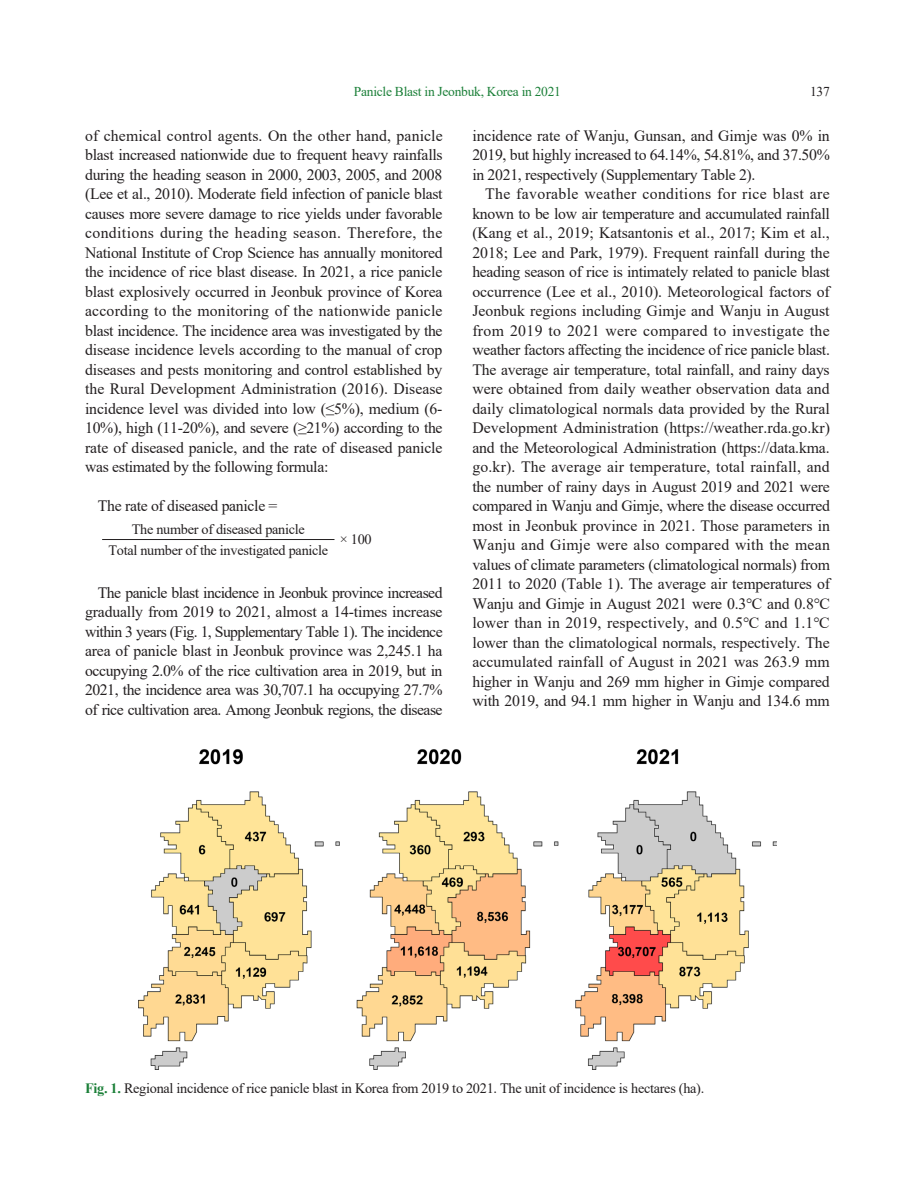
<style>
.page{position:relative;width:915px;height:1191px;background:#fff}
.page>*{position:absolute;margin:0;border:0;box-sizing:border-box;transform-origin:0 0}
.본문{font:15.75px/19.5px "Times New Roman";letter-spacing:-.02em;color:#231f20;text-align:justify}
.본문-1{font:15.75px/19.5px "Times New Roman";letter-spacing:-.02em;color:#231f20;text-align:justify}
.그림표설명{font:14.25px "Times New Roman";letter-spacing:-.02em;color:#231f20}
.표내용{font:14.25px "Times New Roman";letter-spacing:-.02em;color:#231f20}
.t1{font:13.5px "Times New Roman";letter-spacing:-.02em;color:#1c8039}
.t2{font:13.5px "Times New Roman";color:#231f20}
.s1{font-weight:700;color:#1c8039}
</style>
<div class="page">
<hr style="left:102px;top:539px;width:232px;height:1px;background:#231f20">
<img style="left:138px;top:749px;width:638px;height:320px">
<p class="t1" style="left:354px;top:82px;width:208px">Panicle Blast in Jeonbuk, Korea in 2021</p>
<p class="t2" style="left:809px;top:82px;width:21px">137</p>
<p class="본문-1" style="left:85px;top:125px;width:359px">of chemical control agents. On the other hand, panicle blast increased nationwide due to frequent heavy rainfalls during the heading season in 2000, 2003, 2005, and 2008 (Lee et al., 2010). Moderate field infection of panicle blast causes more severe damage to rice yields under favorable conditions during the heading season. Therefore, the National Institute of Crop Science has annually monitored the incidence of rice blast disease. In 2021, a rice panicle blast explosively occurred in Jeonbuk province of Korea according to the monitoring of the nationwide panicle blast incidence. The incidence area was investigated by the disease incidence levels according to the manual of crop diseases and pests monitoring and control established by the Rural Development Administration (2016). Disease incidence level was divided into low (≤5%), medium (6- 10%), high (11-20%), and severe (≥21%) according to the rate of diseased panicle, and the rate of diseased panicle was estimated by the following formula:</p>
<p class="본문" style="left:98px;top:496px;width:181px">The rate of diseased panicle =</p>
<p class="표내용" style="left:132px;top:519px;width:174px">The number of diseased panicle</p>
<p class="표내용" style="left:340px;top:529px;width:33px">× 100</p>
<p class="표내용" style="left:108px;top:540px;width:221px">Total number of the investigated panicle</p>
<p class="본문" style="left:85px;top:582px;width:359px;text-indent:13px">The panicle blast incidence in Jeonbuk province increased gradually from 2019 to 2021, almost a 14-times increase within 3 years (Fig. 1, Supplementary Table 1). The incidence area of panicle blast in Jeonbuk province was 2,245.1 ha occupying 2.0% of the rice cultivation area in 2019, but in 2021, the incidence area was 30,707.1 ha occupying 27.7% of rice cultivation area. Among Jeonbuk regions, the disease</p>
<p class="본문" style="left:472px;top:125px;width:359px">incidence rate of Wanju, Gunsan, and Gimje was 0% in 2019, but highly increased to 64.14%, 54.81%, and 37.50% in 2021, respectively (Supplementary Table 2).</p>
<p class="본문" style="left:472px;top:184px;width:359px;text-indent:13px">The favorable weather conditions for rice blast are known to be low air temperature and accumulated rainfall (Kang et al., 2019; Katsantonis et al., 2017; Kim et al., 2018; Lee and Park, 1979). Frequent rainfall during the heading season of rice is intimately related to panicle blast occurrence (Lee et al., 2010). Meteorological factors of Jeonbuk regions including Gimje and Wanju in August from 2019 to 2021 were compared to investigate the weather factors affecting the incidence of rice panicle blast.<br>The average air temperature, total rainfall, and rainy days were obtained from daily weather observation data and daily climatological normals data provided by the Rural Development Administration (https://weather.rda.go.kr) and the Meteorological Administration (https://data.kma. go.kr). The average air temperature, total rainfall, and the number of rainy days in August 2019 and 2021 were compared in Wanju and Gimje, where the disease occurred most in Jeonbuk province in 2021. Those parameters in Wanju and Gimje were also compared with the mean values of climate parameters (climatological normals) from 2011 to 2020 (Table 1). The average air temperatures of Wanju and Gimje in August 2021 were 0.3℃ and 0.8℃ lower than in 2019, respectively, and 0.5℃ and 1.1℃ lower than the climatological normals, respectively. The accumulated rainfall of August in 2021 was 263.9 mm higher in Wanju and 269 mm higher in Gimje compared with 2019, and 94.1 mm higher in Wanju and 134.6 mm</p>
<p class="그림표설명" style="left:85px;top:1078px;width:620px"><span class="s1">Fig. 1.</span> Regional incidence of rice panicle blast in Korea from 2019 to 2021. The unit of incidence is hectares (ha).</p>
</div>
